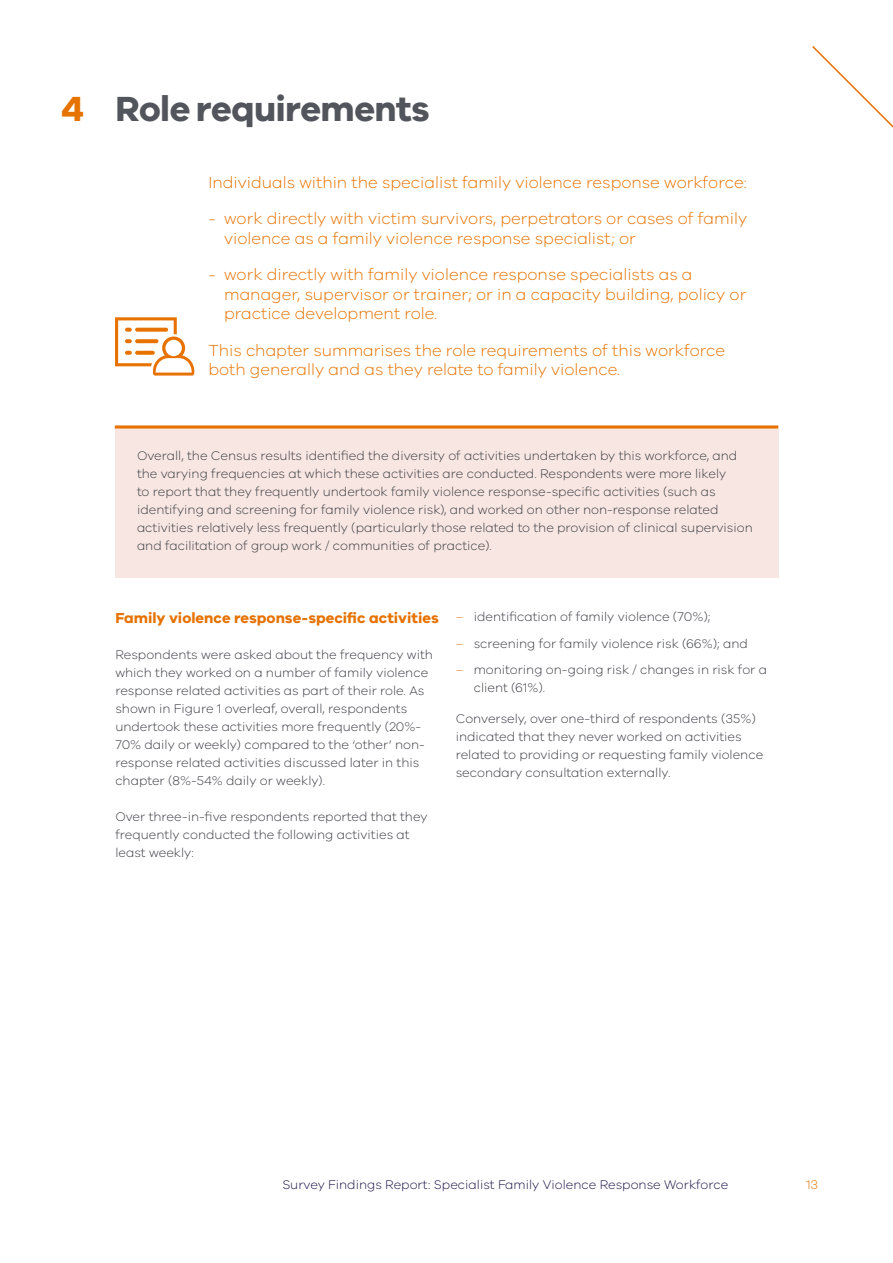
<style>
.page{position:relative;width:893px;height:1263px;background:#fff}
.page>*{position:absolute;margin:0;border:0;box-sizing:border-box;transform-origin:0 0}
.t1{font:700 36px "VIC";letter-spacing:-.015em;color:#52555b}
.t2{font:300 16.5px/19.5px "VIC";color:#e67200}
.t3{font:700 15px "VIC";color:#e67200}
.t4{font:300 12.9px/18px "VIC";color:#3b3c43}
.t5{font:300 12.9px "VIC";color:#1e1246}
.t6{font:300 12.9px "VIC";color:#e67200}
.s1{color:#e67200}
</style>
<div class="page">
<svg style="left:812px;top:46px;width:81px;height:82px"></svg>
<div style="left:116px;top:425px;width:663px;height:153px;background:#f7e6e1"></div>
<hr style="left:115px;top:425px;width:663px;height:3px;background:#e67200">
<svg style="left:115px;top:317px;width:79px;height:59px"></svg>
<h1 class="t1" style="left:61px;top:87px;width:370px"><span class="s1">4</span> Role requirements</h1>
<p class="t2" style="left:208px;top:172px;width:540px">Individuals within the specialist family violence response workforce:</p>
<p class="t2" style="left:224px;top:208px;width:525px;text-indent:-16px">- work directly with victim survivors, perpetrators or cases of family violence as a family violence response specialist; or</p>
<p class="t2" style="left:224px;top:264px;width:524px;text-indent:-16px">- work directly with family violence response specialists as a manager, supervisor or trainer; or in a capacity building, policy or practice development role.</p>
<p class="t2" style="left:208px;top:340px;width:518px">This chapter summarises the role requirements of this workforce both generally and as they relate to family violence.</p>
<p class="t4" style="left:137px;top:446px;width:617px">Overall, the Census results identified the diversity of activities undertaken by this workforce, and the varying frequencies at which these activities are conducted. Respondents were more likely<br>to report that they frequently undertook family violence response-specific activities (such as identifying and screening for family violence risk), and worked on other non-response related activities relatively less frequently (particularly those related to the provision of clinical supervision and facilitation of group work / communities of practice).</p>
<p class="t3" style="left:115px;top:609px;width:325px">Family violence response-specific activities</p>
<p class="t4" style="left:115px;top:645px;width:319px">Respondents were asked about the frequency with which they worked on a number of family violence response related activities as part of their role. As shown in Figure 1 overleaf, overall, respondents undertook these activities more frequently (20%- 70% daily or weekly) compared to the ‘other’ non&shy;response related activities discussed later in this chapter (8%-54% daily or weekly).</p>
<p class="t4" style="left:115px;top:807px;width:314px">Over three-in-five respondents reported that they frequently conducted the following activities at least weekly:</p>
<p class="t4" style="left:456px;top:607px;width:256px"><span class="s1">–</span> identification of family violence (70%);</p>
<p class="t4" style="left:456px;top:634px;width:294px"><span class="s1">–</span> screening for family violence risk (66%); and</p>
<p class="t4" style="left:474px;top:660px;width:295px;text-indent:-18px"><span class="s1">–</span> monitoring on-going risk / changes in risk for a client (61%).</p>
<p class="t4" style="left:456px;top:709px;width:309px">Conversely, over one-third of respondents (35%) indicated that they never worked on activities related to providing or requesting family violence secondary consultation externally.</p>
<p class="t5" style="left:282px;top:1177px;width:447px">Survey Findings Report: Specialist Family Violence Response Workforce</p>
<p class="t6" style="left:806px;top:1177px;width:14px">13</p>
</div>
